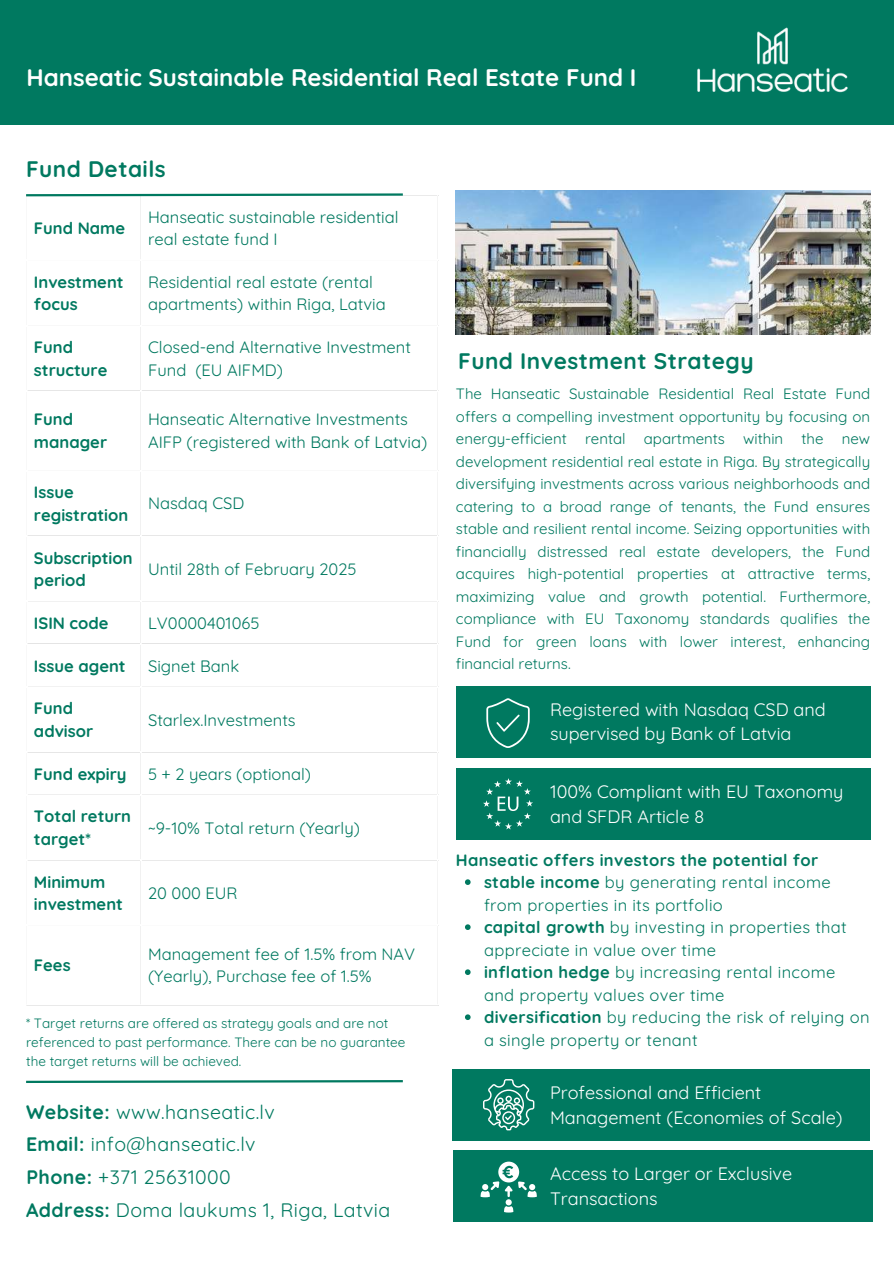
<style>
.page{position:relative;width:894px;height:1264px;background:#fff}
.page>*{position:absolute;margin:0;border:0;box-sizing:border-box;transform-origin:0 0}
.t1{font:700 24px "Quicksand";color:#fff}
.t2{font:700 22.5px "Quicksand";letter-spacing:.02em;color:#007960}
.t3{font:19.5px/32.5px "Quicksand";letter-spacing:.02em;color:#007960}
.t4{font:18px/24.8px "Quicksand";color:#fff}
.t5{font:16.5px/22.5px "Quicksand";color:#007960}
.t6{font:16.5px/22.5px "Quicksand";letter-spacing:.02em;color:#007960}
.t7{font:700 16.5px/22.5px "Quicksand";color:#007960}
.t8{font:15px/22.5px "Quicksand";color:#007960;text-align:justify}
.t9{font:13.5px/19.2px "Quicksand";color:#007960}
.s1{font-weight:700}
</style>
<div class="page">
<div style="left:456px;top:768px;width:414px;height:71px;background:#007960"></div>
<div style="left:456px;top:686px;width:414px;height:71px;background:#007960"></div>
<svg style="left:486px;top:698px;width:43px;height:49px"></svg>
<div style="left:0;top:0;width:893px;height:125px;background:#007960"></div>
<img style="left:697px;top:27px;width:151px;height:66px">
<img style="left:456px;top:190px;width:414px;height:144px">
<svg style="left:26px;top:193px;width:379px;height:4px"></svg>
<svg style="left:26px;top:1080px;width:377px;height:3px"></svg>
<svg style="left:483px;top:778px;width:49px;height:51px"></svg>
<svg style="left:465px;top:879px;width:5px;height:6px"></svg>
<svg style="left:465px;top:924px;width:5px;height:6px"></svg>
<svg style="left:465px;top:969px;width:5px;height:6px"></svg>
<svg style="left:465px;top:1014px;width:5px;height:6px"></svg>
<div style="left:452px;top:1069px;width:417px;height:71px;background:#007960"></div>
<div style="left:452px;top:1150px;width:420px;height:71px;background:#007960"></div>
<svg style="left:480px;top:1161px;width:56px;height:51px"></svg>
<svg style="left:483px;top:1079px;width:51px;height:51px"></svg>
<h1 class="t1" style="left:26px;top:59px;width:611px">Hanseatic Sustainable Residential Real Estate Fund I</h1>
<h2 class="t2" style="left:26px;top:152px;width:141px">Fund Details</h2>
<p class="t7" style="left:34px;top:215px;width:93px">Fund Name</p>
<p class="t5" style="left:148px;top:204px;width:252px">Hanseatic sustainable residential real estate fund I</p>
<p class="t7" style="left:34px;top:269px;width:91px">Investment focus</p>
<p class="t5" style="left:148px;top:269px;width:239px">Residential real estate (rental apartments) within Riga, Latvia</p>
<p class="t7" style="left:34px;top:334px;width:75px">Fund structure</p>
<p class="t5" style="left:148px;top:334px;width:264px">Closed-end Alternative Investment<br>Fund (EU AIFMD)</p>
<p class="t7" style="left:34px;top:406px;width:75px">Fund manager</p>
<p class="t5" style="left:148px;top:406px;width:281px">Hanseatic Alternative Investments<br>AIFP (registered with Bank of Latvia)</p>
<p class="t7" style="left:34px;top:479px;width:96px">Issue registration</p>
<p class="t5" style="left:148px;top:490px;width:98px">Nasdaq CSD</p>
<p class="t7" style="left:34px;top:544px;width:100px">Subscription period</p>
<p class="t5" style="left:148px;top:556px;width:210px">Until 28th of February 2025</p>
<p class="t7" style="left:34px;top:610px;width:76px">ISIN code</p>
<p class="t5" style="left:148px;top:610px;width:113px">LV0000401065</p>
<p class="t7" style="left:34px;top:652px;width:93px">Issue agent</p>
<p class="t5" style="left:148px;top:652px;width:93px">Signet Bank</p>
<p class="t7" style="left:34px;top:695px;width:61px">Fund advisor</p>
<p class="t5" style="left:148px;top:706px;width:149px">Starlex.Investments</p>
<p class="t7" style="left:34px;top:760px;width:94px">Fund expiry</p>
<p class="t5" style="left:148px;top:760px;width:164px">5 + 2 years (optional)</p>
<p class="t7" style="left:34px;top:803px;width:99px">Total return target*</p>
<p class="t5" style="left:148px;top:814px;width:213px">~9-10% Total return (Yearly)</p>
<p class="t7" style="left:34px;top:868px;width:90px">Minimum investment</p>
<p class="t5" style="left:148px;top:880px;width:91px">20 000 EUR</p>
<p class="t7" style="left:34px;top:952px;width:38px">Fees</p>
<p class="t5" style="left:148px;top:940px;width:268px">Management fee of 1.5% from NAV (Yearly), Purchase fee of 1.5%</p>
<p class="t9" style="left:26px;top:1012px;width:381px">* Target returns are offered as strategy goals and are not referenced to past performance. There can be no guarantee the target returns will be achieved.</p>
<h3 class="t3" style="left:26px;top:1093px;width:250px"><span class="s1">Website:</span> www.hanseatic.lv<br><span class="s1">Email:</span> info@hanseatic.lv</h3>
<h3 class="t3" style="left:26px;top:1159px;width:206px"><span class="s1">Phone:</span> +371 25631000</h3>
<h3 class="t3" style="left:26px;top:1192px;width:365px"><span class="s1">Address:</span> Doma laukums 1, Riga, Latvia</h3>
<h2 class="t2" style="left:458px;top:343px;width:297px">Fund Investment Strategy</h2>
<p class="t8" style="left:456px;top:381px;width:415px">The Hanseatic Sustainable Residential Real Estate Fund offers a compelling investment opportunity by focusing on energy-efficient rental apartments within the new development residential real estate in Riga. By strategically diversifying investments across various neighborhoods and catering to a broad range of tenants, the Fund ensures stable and resilient rental income. Seizing opportunities with financially distressed real estate developers, the Fund acquires high-potential properties at attractive terms, maximizing value and growth potential. Furthermore, compliance with EU Taxonomy standards qualifies the Fund for green loans with lower interest, enhancing financial returns.</p>
<p class="t4" style="left:550px;top:695px;width:277px">Registered with Nasdaq CSD and supervised by Bank of Latvia</p>
<p class="t4" style="left:550px;top:777px;width:295px">100% Compliant with EU Taxonomy and SFDR Article 8</p>
<p class="t6" style="left:484px;top:847px;width:387px;text-indent:-28px"><span class="s1">Hanseatic offers investors the potential for stable income</span> by generating rental income from properties in its portfolio<br><span class="s1">capital growth</span> by investing in properties that appreciate in value over time<br><span class="s1">inflation hedge</span> by increasing rental income and property values over time<br><span class="s1">diversification</span> by reducing the risk of relying on a single property or tenant</p>
<p class="t4" style="left:550px;top:1078px;width:294px">Professional and Efficient<br>Management (Economies of Scale)</p>
<p class="t4" style="left:550px;top:1159px;width:244px">Access to Larger or Exclusive<br>Transactions</p>
</div>
